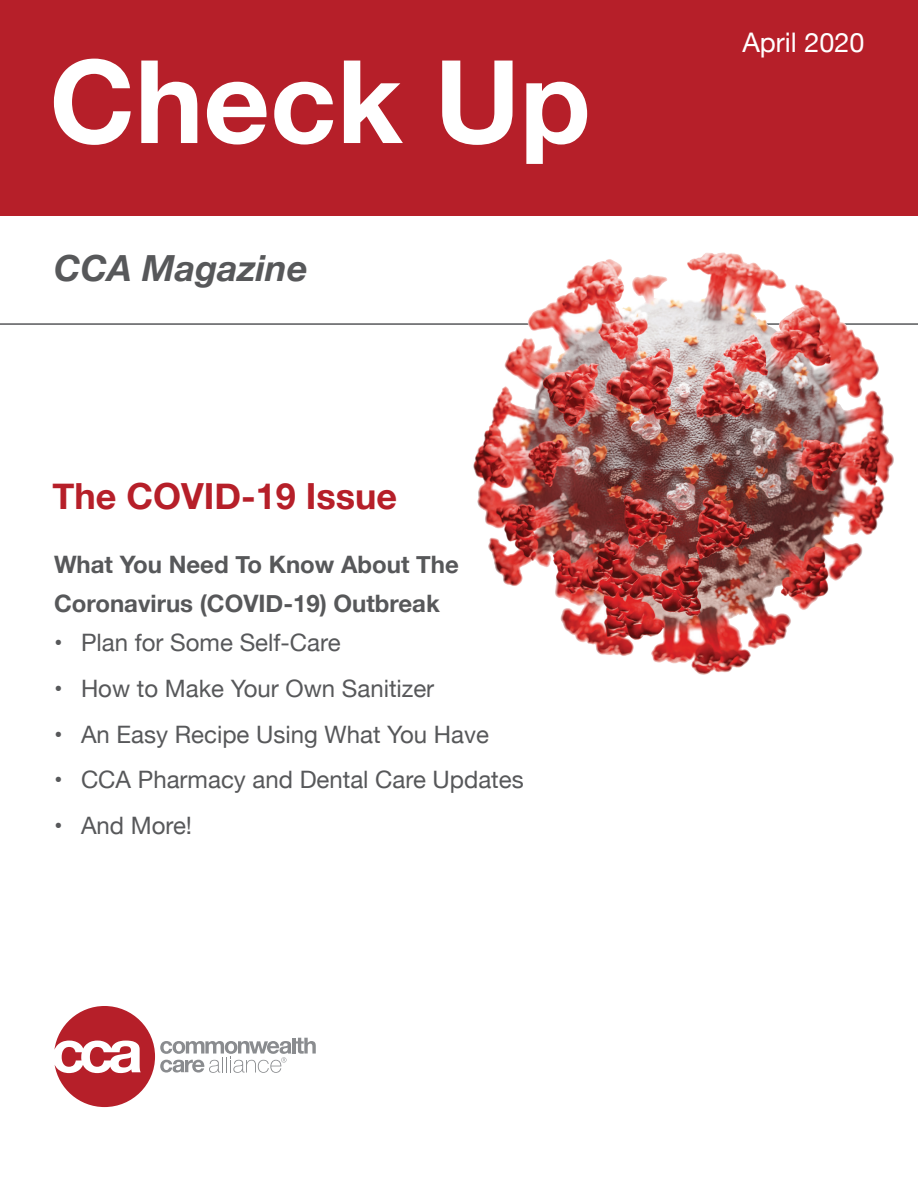
<style>
.page{position:relative;width:918px;height:1188px;background:#fff}
.page>*{position:absolute;margin:0;border:0;box-sizing:border-box;transform-origin:0 0}
.t1{font:700 115.5px "Helvetica Neue";color:#fff}
.t2{font:700 36px "Helvetica Neue";color:#b61f29}
.t3{font:italic 700 36px "Helvetica Neue";color:#57585a}
.t4{font:27px "Helvetica Neue";color:#fff}
.t5{font:24px "Helvetica Neue";color:#57585a}
.t6{font:700 24px/39px "Helvetica Neue";color:#57585a}
</style>
<div class="page">
<hr style="left:0;top:323px;width:918px;height:2px;background:#57585a">
<div style="left:0;top:0;width:918px;height:216px;background:#b61f29"></div>
<svg style="left:54px;top:1006px;width:262px;height:101px"></svg>
<img style="left:409px;top:252px;width:509px;height:423px">
<p class="t1" style="left:50px;top:11px;width:543px">Check Up</p>
<p class="t3" style="left:54px;top:240px;width:255px">CCA Magazine</p>
<p class="t2" style="left:52px;top:468px;width:346px">The COVID-19 Issue</p>
<p class="t6" style="left:54px;top:546px;width:406px">What You Need To Know About The<br>Coronavirus (COVID-19) Outbreak</p>
<p class="t5" style="left:54px;top:625px;width:288px">• Plan for Some Self-Care</p>
<p class="t5" style="left:54px;top:671px;width:382px">• How to Make Your Own Sanitizer</p>
<p class="t5" style="left:54px;top:717px;width:437px">• An Easy Recipe Using What You Have</p>
<p class="t5" style="left:54px;top:763px;width:471px">• CCA Pharmacy and Dental Care Updates</p>
<p class="t5" style="left:54px;top:808px;width:140px">• And More!</p>
<p class="t4" style="left:742px;top:23px;width:124px">April 2020</p>
</div>
